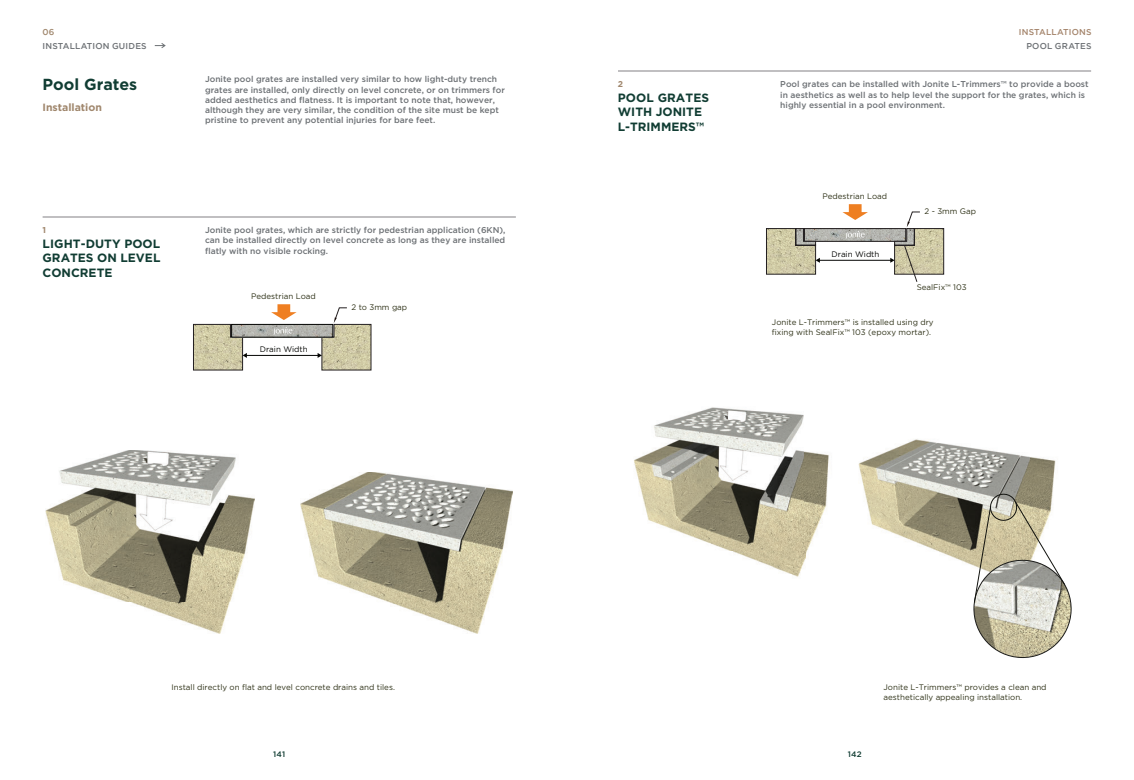
<style>
.page{position:relative;width:1134px;height:780px;background:#fff}
.page>*{position:absolute;margin:0;border:0;box-sizing:border-box;transform-origin:0 0}
.t1{font:700 16px "Gotham";color:#113d33}
.t2{font:700 12px/14.4px "Gotham";color:#113d33;text-align:justify}
.t3{font:700 10.5px "Gotham";color:#a0876d}
.t4{font:500 8.5px/10.2px "Gotham";color:#6d7175}
.t5{font:500 8.5px "Gotham";letter-spacing:.025em;color:#6d7175}
.t6{font:500 8.5px "Gotham";letter-spacing:.02em;color:#a4846b}
.t7{font:500 8.5px "Gotham";color:#a0876d}
.t8{font:700 8.5px "Gotham";color:#a0876d}
.t9{font:8px/9.6px "Gotham";color:#2f3218}
.t10{font:8px "Gotham";color:#060705}
.t11{font:500 8px "Gotham";letter-spacing:.015em;color:#113d33}
</style>
<div class="page">
<svg style="left:155px;top:43px;width:11px;height:5px"></svg>
<hr style="left:43px;top:217px;width:473px;height:1px;background:#c0bfc1">
<img style="left:301px;top:472px;width:211px;height:161px">
<img style="left:46px;top:450px;width:208px;height:183px">
<img style="left:247px;top:326px;width:71px;height:9px">
<div style="left:231px;top:324px;width:102px;height:13px;border:1px solid #040503"></div>
<svg style="left:271px;top:304px;width:26px;height:16px"></svg>
<hr style="left:246px;top:355px;width:72px;height:1px;background:#040503">
<svg style="left:193px;top:324px;width:54px;height:46px;background:#c0bb9e"></svg>
<svg style="left:318px;top:307px;width:53px;height:63px"></svg>
<svg style="left:273px;top:327px;width:19px;height:8px"></svg>
<hr style="left:618px;top:71px;width:473px;height:1px;background:#c0bfc1">
<img style="left:858px;top:439px;width:198px;height:127px">
<img style="left:634px;top:407px;width:195px;height:170px">
<svg style="left:973px;top:492px;width:99px;height:166px"></svg>
<hr style="left:819px;top:260px;width:72px;height:1px;background:#040503">
<svg style="left:842px;top:204px;width:26px;height:16px"></svg>
<img style="left:820px;top:230px;width:70px;height:9px">
<svg style="left:845px;top:231px;width:20px;height:8px"></svg>
<div style="left:804px;top:228px;width:102px;height:13px;border:1px solid #231f20"></div>
<svg style="left:766px;top:228px;width:54px;height:46px;background:#bbb79c"></svg>
<svg style="left:890px;top:212px;width:54px;height:70px"></svg>
<p class="t7" style="left:43px;top:27px;width:13px">06</p>
<p class="t5" style="left:43px;top:41px;width:106px">INSTALLATION GUIDES</p>
<p class="t6" style="left:1019px;top:27px;width:74px">INSTALLATIONS</p>
<p class="t5" style="left:1026px;top:41px;width:67px">POOL GRATES</p>
<p class="t1" style="left:43px;top:73px;width:96px">Pool Grates</p>
<p class="t3" style="left:43px;top:100px;width:61px">Installation</p>
<p class="t4" style="left:205px;top:74px;width:301px">Jonite pool grates are installed very similar to how light-duty trench grates are installed, only directly on level concrete, or on trimmers for added aesthetics and flatness. It is important to note that, however, although they are very similar, the condition of the site must be kept pristine to prevent any potential injuries for bare feet.</p>
<p class="t8" style="left:618px;top:79px;width:7px">2</p>
<p class="t2" style="left:618px;top:90px;width:93px;text-align:left">POOL GRATES<br>WITH JONITE<br>L-TRIMMERS™</p>
<p class="t4" style="left:780px;top:79px;width:310px">Pool grates can be installed with Jonite L-Trimmers™ to provide a boost in aesthetics as well as to help level the support for the grates, which is highly essential in a pool environment.</p>
<p class="t9" style="left:822px;top:192px;width:66px">Pedestrian Load</p>
<p class="t9" style="left:924px;top:206px;width:53px">2 - 3mm Gap</p>
<p class="t8" style="left:43px;top:225px;width:5px">1</p>
<p class="t2" style="left:43px;top:236px;width:119px">LIGHT-DUTY POOL GRATES ON LEVEL CONCRETE</p>
<p class="t4" style="left:205px;top:225px;width:302px;text-align:justify">Jonite pool grates, which are strictly for pedestrian application (6KN), can be installed directly on level concrete as long as they are installed flatly with no visible rocking.</p>
<p class="t10" style="left:831px;top:249px;width:49px">Drain Width</p>
<p class="t9" style="left:917px;top:282px;width:51px">SealFix™ 103</p>
<p class="t9" style="left:251px;top:291px;width:66px">Pedestrian Load</p>
<p class="t9" style="left:351px;top:302px;width:57px">2 to 3mm gap</p>
<p class="t9" style="left:772px;top:317px;width:163px">Jonite L-Trimmers™ is installed using dry fixing with SealFix™ 103 (epoxy mortar).</p>
<p class="t10" style="left:260px;top:344px;width:49px">Drain Width</p>
<p class="t9" style="left:171px;top:682px;width:225px">Install directly on flat and level concrete drains and tiles.</p>
<p class="t11" style="left:273px;top:749px;width:13px">141</p>
<p class="t11" style="left:848px;top:749px;width:15px">142</p>
<p class="t9" style="left:883px;top:682px;width:164px">Jonite L-Trimmers™ provides a clean and aesthetically appealing installation.</p>
</div>
